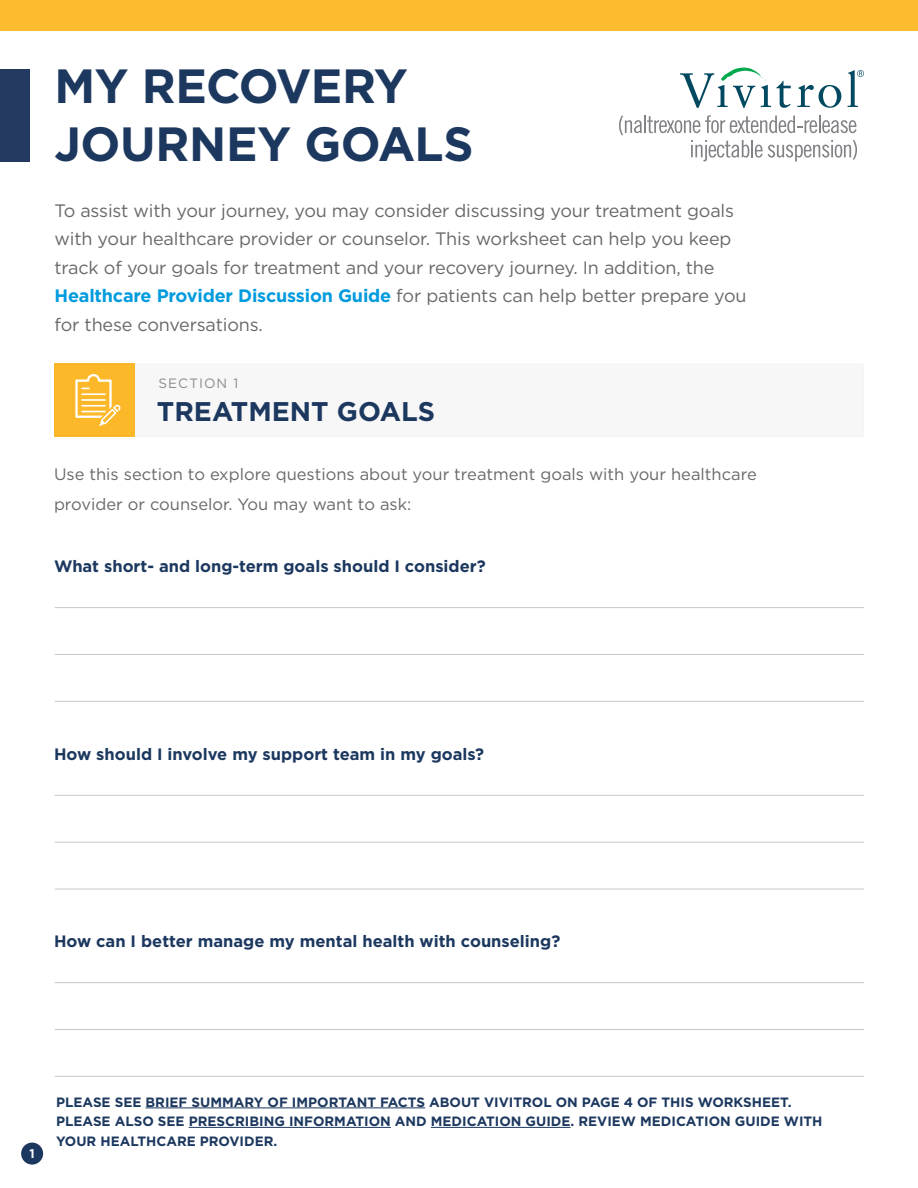
<style>
.page{position:relative;width:918px;height:1188px;background:#fff}
.page>*{position:absolute;margin:0;border:0;box-sizing:border-box;transform-origin:0 0}
.t1{font:700 48px/57.6px "Gotham";letter-spacing:-.01em;color:#1c385f}
.t2{font:700 27px "Gotham";color:#1c385f}
.t3{font:18px/28.5px "Gotham";letter-spacing:-.01em;color:#676867}
.t4{font:700 16.5px "Gotham";color:#1c385f}
.t5{font:16.5px/30px "Gotham";color:#676867}
.t6{font:700 13.5px/19.5px "Gotham";color:#1c385f}
.Blue_Bullet{font:13.5px "Gotham";letter-spacing:.08em;color:#8a8b8c}
.Caps_Gold{font:700 12.6px "Gotham";color:#fff}
.s1{font-weight:700;color:#009bde}
</style>
<div class="page">
<div style="left:55px;top:364px;width:80px;height:73px;background:#fcb828"></div>
<div style="left:135px;top:363px;width:729px;height:74px;background:#f7f7f7"></div>
<div style="left:0;top:0;width:918px;height:30px;background:#fdbb30"></div>
<div style="left:21px;top:1143px;width:22px;height:22px;background:#1c385f;border-radius:50%"></div>
<hr style="left:146px;top:1108px;width:279px;height:1px;background:#1c385f">
<hr style="left:189px;top:1127px;width:202px;height:1px;background:#1c385f">
<hr style="left:431px;top:1127px;width:140px;height:1px;background:#1c385f">
<svg style="left:75px;top:374px;width:46px;height:52px"></svg>
<div style="left:0;top:69px;width:30px;height:92px;background:#233960"></div>
<hr style="left:55px;top:607px;width:809px;height:1px;background:#c7c8ca">
<hr style="left:55px;top:654px;width:809px;height:1px;background:#c7c8ca">
<hr style="left:55px;top:701px;width:809px;height:1px;background:#c7c8ca">
<hr style="left:55px;top:795px;width:809px;height:1px;background:#c7c8ca">
<hr style="left:55px;top:842px;width:809px;height:1px;background:#c7c8ca">
<hr style="left:55px;top:889px;width:809px;height:1px;background:#c7c8ca">
<hr style="left:55px;top:982px;width:809px;height:1px;background:#c7c8ca">
<hr style="left:55px;top:1029px;width:809px;height:1px;background:#c7c8ca">
<hr style="left:55px;top:1076px;width:809px;height:1px;background:#c7c8ca">
<svg style="left:680px;top:68px;width:111px;height:40px"></svg>
<svg style="left:797px;top:85px;width:44px;height:23px"></svg>
<svg style="left:848px;top:70px;width:16px;height:37px"></svg>
<svg style="left:619px;top:115px;width:238px;height:46px"></svg>
<p class="t1" style="left:55px;top:57px;width:421px">MY RECOVERY<br>JOURNEY GOALS</p>
<p class="t3" style="left:55px;top:196px;width:694px">To assist with your journey, you may consider discussing your treatment goals with your healthcare provider or counselor. This worksheet can help you keep track of your goals for treatment and your recovery journey. In addition, the <span class="s1">Healthcare Provider Discussion Guide</span> for patients can help better prepare you for these conversations.</p>
<p class="Blue_Bullet" style="left:158px;top:374px;width:81px">SECTION 1</p>
<p class="t2" style="left:157px;top:393px;width:280px">TREATMENT GOALS</p>
<p class="t5" style="left:54px;top:459px;width:704px">Use this section to explore questions about your treatment goals with your healthcare provider or counselor. You may want to ask:</p>
<p class="t4" style="left:54px;top:555px;width:433px">What short- and long-term goals should I consider?</p>
<p class="t4" style="left:54px;top:743px;width:432px">How should I involve my support team in my goals?</p>
<p class="t4" style="left:54px;top:930px;width:508px">How can I better manage my mental health with counseling?</p>
<p class="Caps_Gold" style="left:29px;top:1145px;width:7px">1</p>
<p class="t6" style="left:56px;top:1092px;width:768px">PLEASE SEE BRIEF SUMMARY OF IMPORTANT FACTS ABOUT VIVITROL ON PAGE 4 OF THIS WORKSHEET.<br>PLEASE ALSO SEE PRESCRIBING INFORMATION AND MEDICATION GUIDE. REVIEW MEDICATION GUIDE WITH<br>YOUR HEALTHCARE PROVIDER.</p>
</div>
